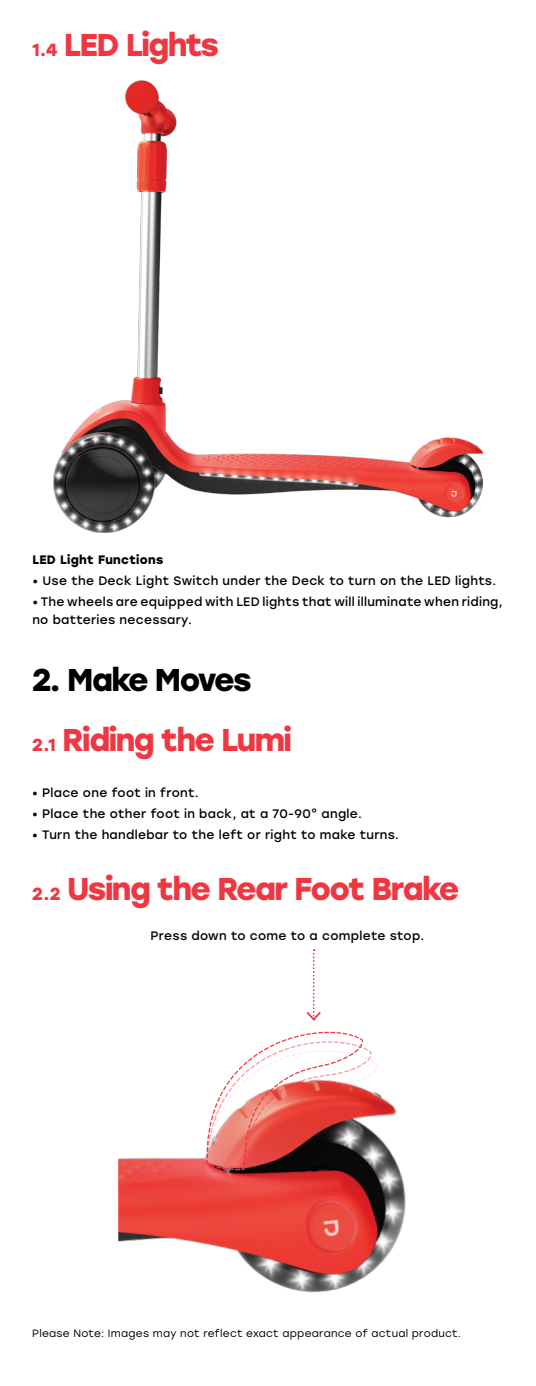
<style>
.page{position:relative;width:536px;height:1386px;background:#fff}
.page>*{position:absolute;margin:0;border:0;box-sizing:border-box;transform-origin:0 0}
.t1{font:700 31.5px "Stolzl";letter-spacing:-.05em;color:#ef3742}
.t2{font:700 31.5px "Stolzl";letter-spacing:-.05em;color:#000}
.bullets{font:12.25px/17.5px "Stolzl";letter-spacing:.025em;color:#000}
.bullets-2{font:700 12.25px "Stolzl";letter-spacing:.025em;color:#000}
.t3{font:10.5px "Stolzl";letter-spacing:.025em;color:#000}
.s1{font-size:17.5px}
</style>
<div class="page">
<img style="left:53px;top:81px;width:429px;height:452px">
<img style="left:118px;top:1093px;width:288px;height:200px">
<svg style="left:205px;top:1031px;width:173px;height:140px"></svg>
<svg style="left:306px;top:949px;width:15px;height:72px"></svg>
<p class="t1" style="left:32px;top:22px;width:188px"><span class="s1">1.4</span> LED Lights</p>
<p class="bullets-2" style="left:32px;top:551px;width:132px">LED Light Functions</p>
<p class="bullets" style="left:32px;top:572px;width:465px">• Use the Deck Light Switch under the Deck to turn on the LED lights.</p>
<p class="bullets" style="left:32px;top:593px;width:471px">• The wheels are equipped with LED lights that will illuminate when riding, no batteries necessary.</p>
<p class="t2" style="left:32px;top:657px;width:221px">2. Make Moves</p>
<p class="t1" style="left:32px;top:717px;width:261px"><span class="s1">2.1</span> Riding the Lumi</p>
<p class="bullets" style="left:32px;top:783px;width:168px">• Place one foot in front.</p>
<p class="bullets" style="left:32px;top:804px;width:331px">• Place the other foot in back, at a 70-90° angle.</p>
<p class="bullets" style="left:32px;top:825px;width:368px">• Turn the handlebar to the left or right to make turns.</p>
<p class="t1" style="left:32px;top:866px;width:428px"><span class="s1">2.2</span> Using the Rear Foot Brake</p>
<p class="bullets" style="left:150px;top:926px;width:275px">Press down to come to a complete stop.</p>
<p class="t3" style="left:32px;top:1326px;width:430px">Please Note: Images may not reflect exact appearance of actual product.</p>
</div>
